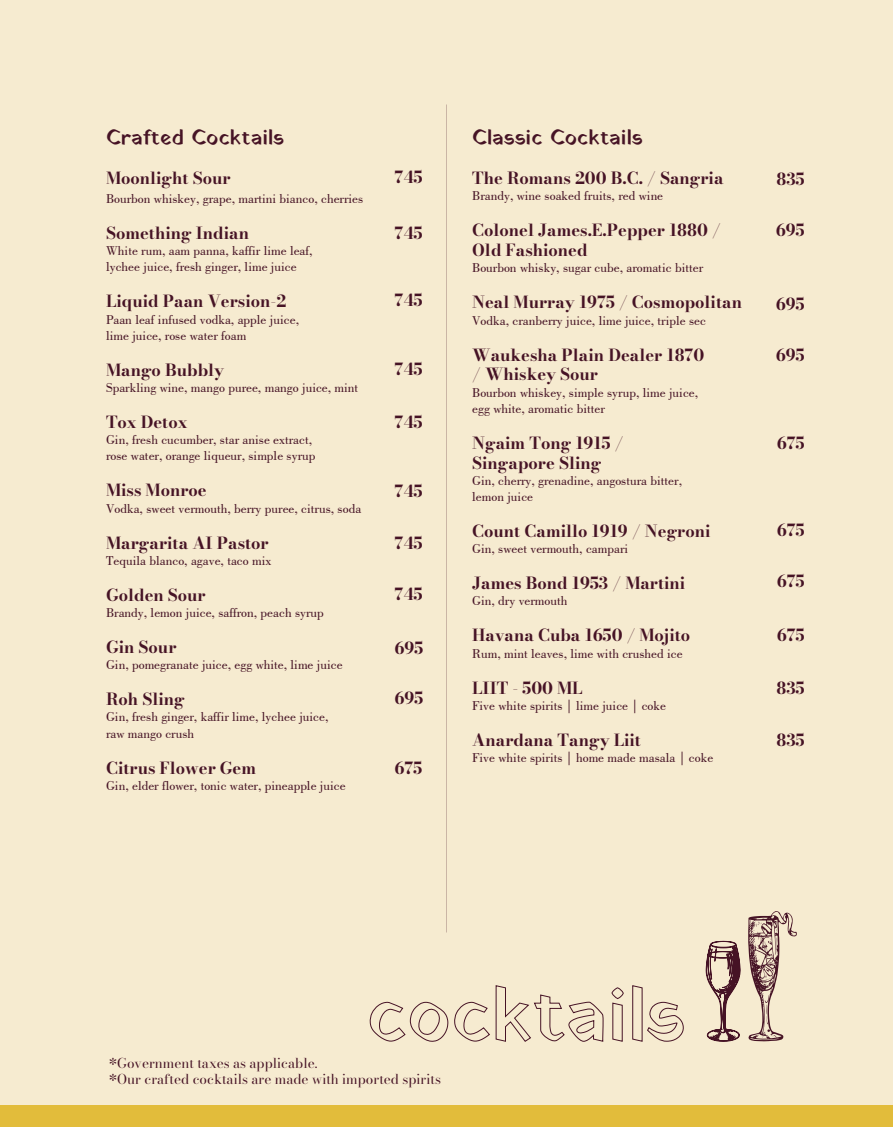
<style>
.page{position:relative;width:893px;height:1127px;background:#f6ebd0}
.page>*{position:absolute;margin:0;border:0;box-sizing:border-box;transform-origin:0 0}
.t1{font:21px "Yatra One";color:#461325}
.t2{font:16.5px/19.8px "Bodoni Moda";color:#461325}
.t3{font:13.5px/16.2px "Bodoni BT";color:#461325}
.t4{font:13.5px/16.2px "Bodoni Moda 16 pt";color:#461325}
</style>
<div class="page">
<div style="left:0;top:1106px;width:893px;height:21px;background:#e2bc3b"></div>
<svg style="left:370px;top:985px;width:234px;height:57px"></svg>
<svg style="left:611px;top:987px;width:13px;height:55px"></svg>
<svg style="left:632px;top:985px;width:52px;height:57px"></svg>
<svg style="left:705px;top:911px;width:92px;height:131px"></svg>
<h1 class="t1" style="left:106px;top:123px;width:180px">Crafted Cocktails</h1>
<p class="t2" style="left:106px;top:168px;width:126px">Moonlight Sour</p>
<p class="t3" style="left:106px;top:190px;width:259px">Bourbon whiskey, grape, martini bianco, cherries</p>
<p class="t2" style="left:106px;top:223px;width:144px">Something Indian</p>
<p class="t3" style="left:106px;top:242px;width:208px">White rum, aam panna, kaffir lime leaf, lychee juice, fresh ginger, lime juice</p>
<p class="t2" style="left:106px;top:291px;width:182px">Liquid Paan Version-2</p>
<p class="t3" style="left:106px;top:311px;width:194px">Paan leaf infused vodka, apple juice, lime juice, rose water foam</p>
<p class="t2" style="left:106px;top:360px;width:120px">Mango Bubbly</p>
<p class="t3" style="left:106px;top:379px;width:254px">Sparkling wine, mango puree, mango juice, mint</p>
<p class="t2" style="left:106px;top:412px;width:83px">Tox Detox</p>
<p class="t3" style="left:106px;top:431px;width:211px">Gin, fresh cucumber, star anise extract, rose water, orange liqueur, simple syrup</p>
<p class="t2" style="left:106px;top:480px;width:102px">Miss Monroe</p>
<p class="t3" style="left:106px;top:500px;width:257px">Vodka, sweet vermouth, berry puree, citrus, soda</p>
<p class="t2" style="left:106px;top:533px;width:164px">Margarita AI Pastor</p>
<p class="t3" style="left:106px;top:552px;width:167px">Tequila blanco, agave, taco mix</p>
<p class="t2" style="left:106px;top:585px;width:101px">Golden Sour</p>
<p class="t3" style="left:106px;top:604px;width:219px">Brandy, lemon juice, saffron, peach syrup</p>
<p class="t2" style="left:106px;top:637px;width:72px">Gin Sour</p>
<p class="t3" style="left:106px;top:656px;width:238px">Gin, pomegranate juice, egg white, lime juice</p>
<p class="t2" style="left:106px;top:689px;width:80px">Roh Sling</p>
<p class="t3" style="left:106px;top:709px;width:224px">Gin, fresh ginger, kaffir lime, lychee juice, raw mango crush</p>
<p class="t2" style="left:106px;top:758px;width:152px">Citrus Flower Gem</p>
<p class="t3" style="left:106px;top:777px;width:241px">Gin, elder flower, tonic water, pineapple juice</p>
<p class="t2" style="left:394px;top:167px;width:30px">745</p>
<p class="t2" style="left:394px;top:223px;width:30px">745</p>
<p class="t2" style="left:394px;top:290px;width:30px">745</p>
<p class="t2" style="left:394px;top:359px;width:30px">745</p>
<p class="t2" style="left:394px;top:412px;width:30px">745</p>
<p class="t2" style="left:394px;top:481px;width:30px">745</p>
<p class="t2" style="left:394px;top:533px;width:30px">745</p>
<p class="t2" style="left:394px;top:584px;width:30px">745</p>
<p class="t2" style="left:394px;top:638px;width:30px">695</p>
<p class="t2" style="left:394px;top:688px;width:30px">695</p>
<p class="t2" style="left:394px;top:758px;width:29px">675</p>
<h1 class="t1" style="left:472px;top:123px;width:172px">Classic Cocktails</h1>
<p class="t2" style="left:472px;top:168px;width:253px">The Romans 200 B.C. / Sangria</p>
<p class="t3" style="left:472px;top:187px;width:192px">Brandy, wine soaked fruits, red wine</p>
<p class="t2" style="left:472px;top:220px;width:250px">Colonel James.E.Pepper 1880 /<br>Old Fashioned</p>
<p class="t3" style="left:472px;top:259px;width:232px">Bourbon whisky, sugar cube, aromatic bitter</p>
<p class="t2" style="left:472px;top:292px;width:271px">Neal Murray 1975 / Cosmopolitan</p>
<p class="t3" style="left:472px;top:312px;width:235px">Vodka, cranberry juice, lime juice, triple sec</p>
<p class="t2" style="left:472px;top:344px;width:234px">Waukesha Plain Dealer 1870 / Whiskey Sour</p>
<p class="t3" style="left:472px;top:384px;width:227px">Bourbon whiskey, simple syrup, lime juice, egg white, aromatic bitter</p>
<p class="t2" style="left:472px;top:433px;width:153px">Ngaim Tong 1915 /<br>Singapore Sling</p>
<p class="t3" style="left:472px;top:472px;width:211px">Gin, cherry, grenadine, angostura bitter, lemon juice</p>
<p class="t2" style="left:472px;top:521px;width:240px">Count Camillo 1919 / Negroni</p>
<p class="t3" style="left:472px;top:540px;width:157px">Gin, sweet vermouth, campari</p>
<p class="t2" style="left:472px;top:573px;width:215px">James Bond 1953 / Martini</p>
<p class="t3" style="left:472px;top:592px;width:97px">Gin, dry vermouth</p>
<p class="t2" style="left:472px;top:625px;width:220px">Havana Cuba 1650 / Mojito</p>
<p class="t3" style="left:472px;top:645px;width:212px">Rum, mint leaves, lime with crushed ice</p>
<p class="t2" style="left:472px;top:677px;width:112px">LIIT - 500 ML</p>
<p class="t3" style="left:472px;top:697px;width:195px">Five white spirits | lime juice | coke</p>
<p class="t2" style="left:472px;top:730px;width:170px">Anardana Tangy Liit</p>
<p class="t3" style="left:472px;top:749px;width:243px">Five white spirits | home made masala | coke</p>
<p class="t2" style="left:776px;top:169px;width:30px">835</p>
<p class="t2" style="left:776px;top:220px;width:30px">695</p>
<p class="t2" style="left:776px;top:294px;width:30px">695</p>
<p class="t2" style="left:776px;top:345px;width:30px">695</p>
<p class="t2" style="left:777px;top:433px;width:29px">675</p>
<p class="t2" style="left:777px;top:520px;width:29px">675</p>
<p class="t2" style="left:777px;top:571px;width:29px">675</p>
<p class="t2" style="left:777px;top:625px;width:29px">675</p>
<p class="t2" style="left:776px;top:678px;width:30px">835</p>
<p class="t2" style="left:776px;top:730px;width:30px">835</p>
<p class="t4" style="left:109px;top:1055px;width:334px">*Government taxes as applicable.<br>*Our crafted cocktails are made with imported spirits</p>
</div>
